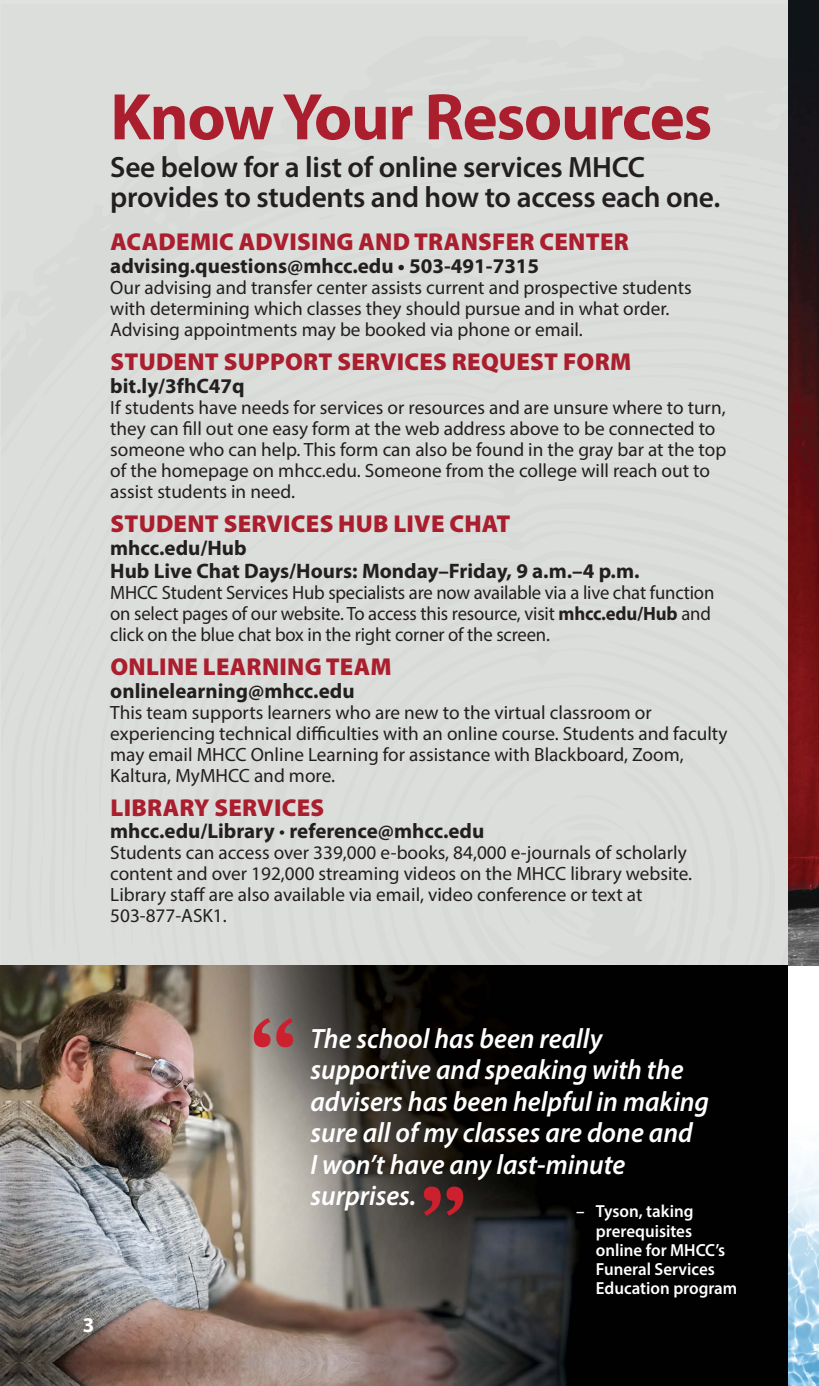
<style>
.page{position:relative;width:819px;height:1386px;background:#fff}
.page>*{position:absolute;margin:0;border:0;box-sizing:border-box;transform-origin:0 0}
.t1{font:700 66.5px "Myriad Pro";letter-spacing:-.02em;color:#aa1e2e}
.t2{font:600 29.4px/29.8px "Myriad Pro";letter-spacing:-.01em;color:#231f20}
.t3{font:italic 600 28px/31.5px "Myriad Pro";color:#fff;scale:.96 1}
.t4{font:900 24.5px "Myriad Pro";letter-spacing:.01em;color:#aa1e2e}
.t5{font:700 21px/22.8px "Myriad Pro";color:#231f20}
.t6{font:700 21px "Myriad Pro";color:#fff}
.t7{font:19.25px/21px "Myriad Pro";color:#231f20}
.t8{font:600 17.5px/19.2px "Myriad Pro";color:#fff}
.s1{font-weight:700}
.s2{font-weight:400}
</style>
<div class="page">
<img style="left:788px;top:0;width:31px;height:965px">
<img style="left:788px;top:1156px;width:31px;height:54px">
<img style="left:788px;top:1210px;width:31px;height:176px">
<img style="left:19px;top:965px;width:769px;height:398px">
<svg style="left:19px;top:1363px;width:769px;height:23px;background:#524541"></svg>
<svg style="left:0;top:965px;width:19px;height:398px;background:#6c6760"></svg>
<svg style="left:0;top:1363px;width:19px;height:23px"></svg>
<svg style="left:424px;top:1187px;width:39px;height:29px"></svg>
<svg style="left:254px;top:1018px;width:39px;height:29px"></svg>
<h1 class="t1" style="left:110px;top:80px;width:604px">Know Your Resources</h1>
<h2 class="t2" style="left:110px;top:152px;width:612px">See below for a list of online services MHCC provides to students and how to access each one.</h2>
<p class="t4" style="left:110px;top:228px;width:520px">ACADEMIC ADVISING AND TRANSFER CENTER</p>
<p class="t5" style="left:110px;top:255px;width:431px">advising.questions@mhcc.edu • 503-491-7315</p>
<p class="t7" style="left:110px;top:277px;width:583px">Our advising and transfer center assists current and prospective students with determining which classes they should pursue and in what order.<br>Advising appointments may be booked via phone or email.</p>
<p class="t4" style="left:110px;top:348px;width:522px">STUDENT SUPPORT SERVICES REQUEST FORM</p>
<p class="t5" style="left:110px;top:375px;width:136px">bit.ly/3fhC47q</p>
<p class="t7" style="left:110px;top:397px;width:618px">If students have needs for services or resources and are unsure where to turn, they can fill out one easy form at the web address above to be connected to someone who can help. This form can also be found in the gray bar at the top of the homepage on mhcc.edu. Someone from the college will reach out to assist students in need.</p>
<p class="t4" style="left:110px;top:510px;width:402px">STUDENT SERVICES HUB LIVE CHAT</p>
<p class="t5" style="left:110px;top:537px;width:531px">mhcc.edu/Hub<br>Hub Live Chat Days/Hours: Monday–Friday, 9 a.m.–4 p.m.</p>
<p class="t7" style="left:110px;top:581px;width:606px">MHCC Student Services Hub specialists are now available via a live chat function on select pages of our website. To access this resource, visit <span class="s1">mhcc.edu/Hub</span> and click on the blue chat box in the right corner of the screen.</p>
<p class="t4" style="left:110px;top:653px;width:283px">ONLINE LEARNING TEAM</p>
<p class="t5" style="left:110px;top:679px;width:246px">onlinelearning@mhcc.edu</p>
<p class="t7" style="left:110px;top:701px;width:619px">This team supports learners who are new to the virtual classroom or experiencing technical difficulties with an online course. Students and faculty may email MHCC Online Learning for assistance with Blackboard, Zoom, Kaltura, MyMHCC and more.</p>
<p class="t4" style="left:110px;top:794px;width:215px">LIBRARY SERVICES</p>
<p class="t5" style="left:110px;top:820px;width:376px">mhcc.edu/Library <span class="s2">•</span> reference@mhcc.edu</p>
<p class="t7" style="left:110px;top:842px;width:583px">Students can access over 339,000 e-books, 84,000 e-journals of scholarly content and over 192,000 streaming videos on the MHCC library website.<br>Library staff are also available via email, video conference or text at 503-877-ASK1.</p>
<p class="t6" style="left:83px;top:1313px;width:13px">3</p>
<h3 class="t3" style="left:310px;top:1022px;width:417px">The school has been really supportive and speaking with the advisers has been helpful in making sure all of my classes are done and<br>I won’t have any last-minute surprises.</h3>
<p class="t8" style="left:596px;top:1201px;width:143px;text-indent:-20px">– Tyson, taking prerequisites online for MHCC’s<br>Funeral Services<br>Education program</p>
</div>
